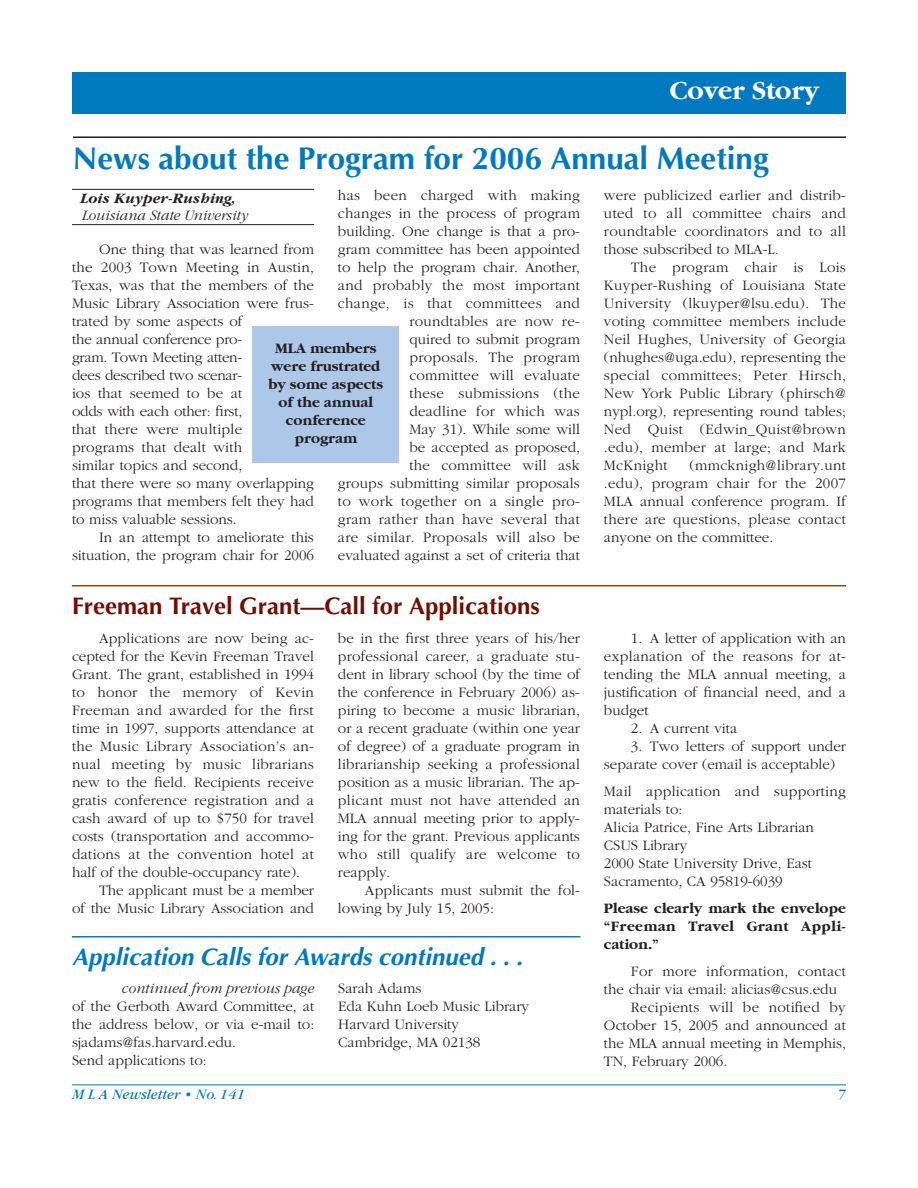
<style>
.page{position:relative;width:918px;height:1188px;background:#fff}
.page>*{position:absolute;margin:0;border:0;box-sizing:border-box;transform-origin:0 0}
.t1{font:700 31.5px "Optima";color:#0079c0}
.t2{font:700 27px "Garamond";color:#fff}
.t3{font:700 24px "Optima";color:#6f0f00}
.t4{font:italic 700 24px "Optima";color:#0079c0}
.t5{font:300 15px/18px "Garamond";color:#231f20}
.t6{font:300 15px/18px "Garamond";letter-spacing:.02em;color:#231f20;text-align:right}
.t7{font:700 15px/18px "Garamond";color:#231f20;text-align:justify}
.t8{font:italic 300 15px "Garamond";color:#231f20}
.t9{font:italic 15px "Garamond";color:#0079c0}
.t10{font:italic 700 15px "Garamond";color:#231f20}
</style>
<div class="page">
<hr style="left:72px;top:1084px;width:774px;height:1px;background:#0079c0">
<hr style="left:72px;top:189px;width:242px;height:1px;background:#231f20">
<hr style="left:72px;top:224px;width:242px;height:1px;background:#231f20">
<div style="left:72px;top:72px;width:774px;height:42px;background:#0079c0"></div>
<hr style="left:72px;top:936px;width:508px;height:2px;background:#0079c0">
<hr style="left:73px;top:136px;width:773px;height:2px;background:#231f20">
<div style="left:253px;top:326px;width:146px;height:136px;background:#acc7e7"></div>
<hr style="left:72px;top:585px;width:774px;height:1px;background:#994606">
<h2 class="t2" style="left:670px;top:80px;width:151px">Cover Story</h2>
<h1 class="t1" style="left:73px;top:146px;width:697px">News about the Program for 2006 Annual Meeting</h1>
<p class="t6" style="left:338px;top:187px;width:244px">has been charged with making changes in the process of program building. One change is that a pro&shy;gram committee has been appointed to help the program chair. Another, and probably the most important change, is that committees and roundtables are now re-<br>quired to submit program proposals. The program committee will evaluate<br>these submissions (the<br>deadline for which was<br>May 31). While some will<br>be accepted as proposed,<br>the committee will ask<br>groups submitting similar proposals to work together on a single pro&shy;gram rather than have several that are similar. Proposals will also be evaluated against a set of criteria that</p>
<p class="t5" style="left:604px;top:187px;width:243px;text-align:justify">were publicized earlier and distrib&shy;uted to all committee chairs and roundtable coordinators and to all those subscribed to MLA-L.</p>
<p class="t10" style="left:81px;top:193px;width:157px">Lois Kuyper-Rushing,</p>
<p class="t8" style="left:81px;top:209px;width:168px">Louisiana State University</p>
<p class="t5" style="left:72px;top:242px;width:244px;text-indent:27px">One thing that was learned from the 2003 Town Meeting in Austin,<br>Texas, was that the members of the<br>Music Library Association were frus&shy;trated by some aspects of<br>the annual conference pro-<br>gram. Town Meeting atten-<br>dees described two scenar-<br>ios that seemed to be at<br>odds with each other: first,<br>that there were multiple<br>programs that dealt with<br>similar topics and second,<br>that there were so many overlapping programs that members felt they had to miss valuable sessions.</p>
<p class="t5" style="left:72px;top:530px;width:244px;text-align:right">In an attempt to ameliorate this situation, the program chair for 2006</p>
<p class="t5" style="left:604px;top:259px;width:244px;text-align:justify;text-indent:27px">The program chair is Lois Kuyper-Rushing of Louisiana State University (lkuyper@lsu.edu). The voting committee members include Neil Hughes, University of Georgia (nhughes@uga.edu), representing the special committees; Peter Hirsch, New York Public Library (phirsch@ nypl.org), representing round tables; Ned Quist (Edwin_Quist@brown .edu), member at large; and Mark McKnight</p>
<p class="t7" style="left:268px;top:340px;width:116px;text-align:center">MLA members were frustrated by some aspects of the annual conference program</p>
<p class="t5" style="left:604px;top:457px;width:243px;text-align:justify;text-indent:85px">(mmcknigh@library.unt .edu), program chair for the 2007<br>MLA annual conference program. If there are questions, please contact anyone on the committee.</p>
<h3 class="t3" style="left:72px;top:595px;width:469px">Freeman Travel Grant—Call for Applications</h3>
<p class="t5" style="left:99px;top:631px;width:217px">Applications are now being ac-</p>
<p class="t5" style="left:72px;top:649px;width:243px">cepted for the Kevin Freeman Travel</p>
<p class="t5" style="left:72px;top:667px;width:244px">Grant. The grant, established in 1994</p>
<p class="t6" style="left:72px;top:685px;width:243px">to honor the memory of Kevin</p>
<p class="t6" style="left:72px;top:703px;width:243px">Freeman and awarded for the first</p>
<p class="t5" style="left:72px;top:721px;width:244px">time in 1997, supports attendance at</p>
<p class="t6" style="left:72px;top:739px;width:243px">the Music Library Association’s an-</p>
<p class="t6" style="left:72px;top:757px;width:243px">nual meeting by music librarians</p>
<p class="t5" style="left:72px;top:775px;width:243px">new to the field. Recipients receive</p>
<p class="t5" style="left:72px;top:793px;width:243px">gratis conference registration and a</p>
<p class="t5" style="left:72px;top:811px;width:244px">cash award of up to $750 for travel</p>
<p class="t5" style="left:72px;top:829px;width:244px">costs (transportation and accommo-</p>
<p class="t6" style="left:72px;top:847px;width:243px">dations at the convention hotel at</p>
<p class="t5" style="left:72px;top:865px;width:229px">half of the double-occupancy rate).</p>
<p class="t5" style="left:99px;top:883px;width:217px">The applicant must be a member</p>
<p class="t5" style="left:72px;top:901px;width:244px">of the Music Library Association and</p>
<p class="t5" style="left:338px;top:631px;width:244px;text-align:justify">be in the first three years of his/her professional career, a graduate stu&shy;dent in library school (by the time of the conference in February 2006) as&shy;piring to become a music librarian, or a recent graduate (within one year of degree) of a graduate program in librarianship seeking a professional position as a music librarian. The ap&shy;plicant must not have attended an MLA annual meeting prior to apply&shy;ing for the grant. Previous applicants who still qualify are welcome to reapply.</p>
<p class="t5" style="left:338px;top:883px;width:244px;text-indent:27px">Applicants must submit the fol&shy;lowing by July 15, 2005:</p>
<h3 class="t4" style="left:72px;top:946px;width:452px">Application Calls for Awards continued . . .</h3>
<p class="t8" style="left:121px;top:982px;width:194px">continued from previous page</p>
<p class="t5" style="left:72px;top:998px;width:244px">of the Gerboth Award Committee, at the address below, or via e-mail to: sjadams@fas.harvard.edu.<br>Send applications to:</p>
<p class="t5" style="left:338px;top:980px;width:192px">Sarah Adams<br>Eda Kuhn Loeb Music Library<br>Harvard University<br>Cambridge, MA 02138</p>
<p class="t5" style="left:604px;top:631px;width:244px;text-align:justify;text-indent:27px">1. A letter of application with an explanation of the reasons for at&shy;tending the MLA annual meeting, a justification of financial need, and a budget</p>
<p class="t5" style="left:631px;top:721px;width:108px">2. A current vita</p>
<p class="t5" style="left:604px;top:739px;width:243px;text-indent:27px">3. Two letters of support under separate cover (email is acceptable)</p>
<p class="t5" style="left:604px;top:784px;width:243px">Mail application and supporting materials to:<br>Alicia Patrice, Fine Arts Librarian<br>CSUS Library<br>2000 State University Drive, East<br>Sacramento, CA 95819-6039</p>
<p class="t7" style="left:604px;top:901px;width:243px">Please clearly mark the envelope “Freeman Travel Grant Appli&shy;cation.”</p>
<p class="t6" style="left:631px;top:964px;width:216px">For more information, contact</p>
<p class="t5" style="left:604px;top:982px;width:235px">the chair via email: alicias@csus.edu</p>
<p class="t6" style="left:631px;top:1000px;width:216px">Recipients will be notified by</p>
<p class="t5" style="left:604px;top:1018px;width:244px">October 15, 2005 and announced at</p>
<p class="t5" style="left:604px;top:1036px;width:243px">the MLA annual meeting in Memphis,</p>
<p class="t5" style="left:604px;top:1054px;width:125px">TN, February 2006.</p>
<p class="t9" style="left:72px;top:1089px;width:174px">M L A Newsletter • No.141</p>
<p class="t9" style="left:838px;top:1089px;width:10px">7</p>
</div>
